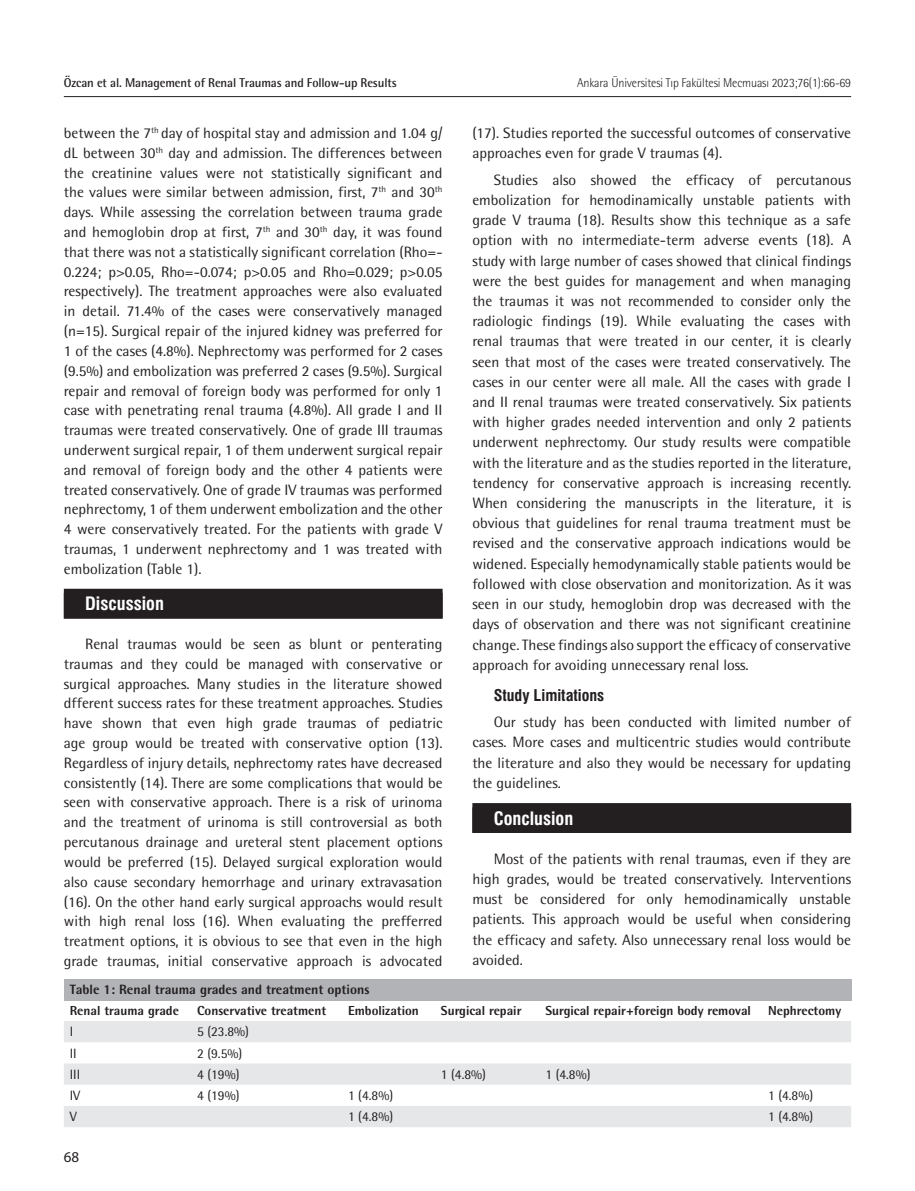
<style>
.page{position:relative;width:915px;height:1191px;background:#fff}
.page>*{position:absolute;margin:0;border:0;box-sizing:border-box;transform-origin:0 0}
.ANA_BASLIK{font:18px "Swiss Condensed Bold Tr";color:#fff}
.ARA_BASLIK{font:15.75px "Swiss Condensed Bold Tr";color:#231f20}
.YAZI{font:15px/19.8px "Rotis Semi Sans Std";color:#231f20;text-align:justify}
.t1{font:15px "Myriad Pro";color:#231f20}
.TABLO-YAZI{font:13.5px "Rotis Semi Sans Std";color:#231f20}
.TABLO-BASI{font:800 13.5px "Rotis Semi Sans Std";color:#231f20}
.TABLO-ARA{font:800 13.05px "Rotis Semi Sans Std";color:#231f20}
.t2{font:300 12.75px "Rotis Semi Sans Std";letter-spacing:-.01em;color:#231f20;scale:.95 1}
.t3{font:700 12.75px "Rotis Semi Sans Std";letter-spacing:-.01em;color:#231f20}
</style>
<div class="page">
<hr style="left:64px;top:96px;width:786px;height:1px;background:#231f20">
<div style="left:64px;top:589px;width:378px;height:29px;background:#231f20"></div>
<div style="left:472px;top:803px;width:378px;height:30px;background:#231f20"></div>
<div style="left:64px;top:979px;width:786px;height:21px;background:#b2b3b7"></div>
<svg style="left:64px;top:1021px;width:786px;height:106px;fill:#e6e7e9"></svg>
<p class="t3" style="left:64px;top:75px;width:334px">Özcan et al. Management of Renal Traumas and Follow-up Results</p>
<p class="t2" style="left:577px;top:75px;width:290px">Ankara Üniversitesi Tıp Fakültesi Mecmuası 2023;76(1):66-69</p>
<p class="YAZI" style="left:64px;top:123px;width:380px">between the 7<sup>th</sup> day of hospital stay and admission and 1.04 g/ dL between 30<sup>th</sup> day and admission. The differences between the creatinine values were not statistically significant and the values were similar between admission, first, 7<sup>th</sup> and 30<sup>th </sup>days. While assessing the correlation between trauma grade and hemoglobin drop at first, 7<sup>th</sup> and 30<sup>th</sup> day, it was found that there was not a statistically significant correlation (Rho=- 0.224; p&gt;0.05, Rho=-0.074; p&gt;0.05 and Rho=0.029; p&gt;0.05 respectively). The treatment approaches were also evaluated in detail. 71.4% of the cases were conservatively managed (n=15). Surgical repair of the injured kidney was preferred for 1 of the cases (4.8%). Nephrectomy was performed for 2 cases (9.5%) and embolization was preferred 2 cases (9.5%). Surgical repair and removal of foreign body was performed for only 1 case with penetrating renal trauma (4.8%). All grade I and II traumas were treated conservatively. One of grade III traumas underwent surgical repair, 1 of them underwent surgical repair and removal of foreign body and the other 4 patients were treated conservatively. One of grade IV traumas was performed nephrectomy, 1 of them underwent embolization and the other 4 were conservatively treated. For the patients with grade V traumas, 1 underwent nephrectomy and 1 was treated with embolization (Table 1).</p>
<p class="ANA_BASLIK" style="left:85px;top:593px;width:80px">Discussion</p>
<p class="YAZI" style="left:64px;top:634px;width:380px;text-indent:21px">Renal traumas would be seen as blunt or penterating traumas and they could be managed with conservative or surgical approaches. Many studies in the literature showed dfferent success rates for these treatment approaches. Studies have shown that even high grade traumas of pediatric age group would be treated with conservative option (13).<br>Regardless of injury details, nephrectomy rates have decreased consistently (14). There are some complications that would be seen with conservative approach. There is a risk of urinoma and the treatment of urinoma is still controversial as both percutanous drainage and ureteral stent placement options would be preferred (15). Delayed surgical exploration would also cause secondary hemorrhage and urinary extravasation (16). On the other hand early surgical approachs would result with high renal loss (16). When evaluating the prefferred treatment options, it is obvious to see that even in the high grade traumas, initial conservative approach is advocated</p>
<p class="YAZI" style="left:472px;top:123px;width:380px;line-height:20.2px">(17). Studies reported the successful outcomes of conservative approaches even for grade V traumas (4).</p>
<p class="YAZI" style="left:472px;top:169px;width:380px;line-height:20.2px;text-indent:21px">Studies also showed the efficacy of percutanous embolization for hemodinamically unstable patients with grade V trauma (18). Results show this technique as a safe option with no intermediate-term adverse events (18). A study with large number of cases showed that clinical findings were the best guides for management and when managing the traumas it was not recommended to consider only the radiologic findings (19). While evaluating the cases with renal traumas that were treated in our center, it is clearly seen that most of the cases were treated conservatively. The cases in our center were all male. All the cases with grade I and II renal traumas were treated conservatively. Six patients with higher grades needed intervention and only 2 patients underwent nephrectomy. Our study results were compatible with the literature and as the studies reported in the literature, tendency for conservative approach is increasing recently.<br>When considering the manuscripts in the literature, it is obvious that guidelines for renal trauma treatment must be revised and the conservative approach indications would be widened. Especially hemodynamically stable patients would be followed with close observation and monitorization. As it was seen in our study, hemoglobin drop was decreased with the days of observation and there was not significant creatinine change. These findings also support the efficacy of conservative approach for avoiding unnecessary renal loss.</p>
<p class="ARA_BASLIK" style="left:493px;top:685px;width:112px">Study Limitations</p>
<p class="YAZI" style="left:472px;top:712px;width:380px;line-height:20.2px;text-indent:21px">Our study has been conducted with limited number of cases. More cases and multicentric studies would contribute the literature and also they would be necessary for updating the guidelines.</p>
<p class="ANA_BASLIK" style="left:493px;top:807px;width:81px">Conclusion</p>
<p class="YAZI" style="left:472px;top:848px;width:380px;line-height:20.2px;text-indent:21px">Most of the patients with renal traumas, even if they are high grades, would be treated conservatively. Interventions must be considered for only hemodinamically unstable patients. This approach would be useful when considering the efficacy and safety. Also unnecessary renal loss would be avoided.</p>
<p class="TABLO-BASI" style="left:70px;top:981px;width:301px">Table 1: Renal trauma grades and treatment options</p>
<p class="TABLO-ARA" style="left:70px;top:1002px;width:111px">Renal trauma grade</p>
<p class="TABLO-ARA" style="left:197px;top:1002px;width:131px">Conservative treatment</p>
<p class="TABLO-ARA" style="left:348px;top:1002px;width:72px">Embolization</p>
<p class="TABLO-ARA" style="left:440px;top:1002px;width:82px">Surgical repair</p>
<p class="TABLO-ARA" style="left:545px;top:1002px;width:207px">Surgical repair+foreign body removal</p>
<p class="TABLO-ARA" style="left:767px;top:1002px;width:75px">Nephrectomy</p>
<p class="TABLO-YAZI" style="left:70px;top:1023px;width:5px">I</p>
<p class="TABLO-YAZI" style="left:197px;top:1023px;width:53px">5 (23.8%)</p>
<p class="TABLO-YAZI" style="left:70px;top:1045px;width:9px">II</p>
<p class="TABLO-YAZI" style="left:197px;top:1045px;width:47px">2 (9.5%)</p>
<p class="TABLO-YAZI" style="left:70px;top:1066px;width:12px">III</p>
<p class="TABLO-YAZI" style="left:197px;top:1066px;width:44px">4 (19%)</p>
<p class="TABLO-YAZI" style="left:440px;top:1066px;width:47px">1 (4.8%)</p>
<p class="TABLO-YAZI" style="left:545px;top:1066px;width:47px">1 (4.8%)</p>
<p class="TABLO-YAZI" style="left:70px;top:1087px;width:12px">IV</p>
<p class="TABLO-YAZI" style="left:197px;top:1087px;width:44px">4 (19%)</p>
<p class="TABLO-YAZI" style="left:348px;top:1087px;width:47px">1 (4.8%)</p>
<p class="TABLO-YAZI" style="left:767px;top:1087px;width:47px">1 (4.8%)</p>
<p class="TABLO-YAZI" style="left:70px;top:1108px;width:9px">V</p>
<p class="TABLO-YAZI" style="left:348px;top:1108px;width:47px">1 (4.8%)</p>
<p class="TABLO-YAZI" style="left:767px;top:1108px;width:47px">1 (4.8%)</p>
<p class="t1" style="left:64px;top:1147px;width:17px">68</p>
</div>
